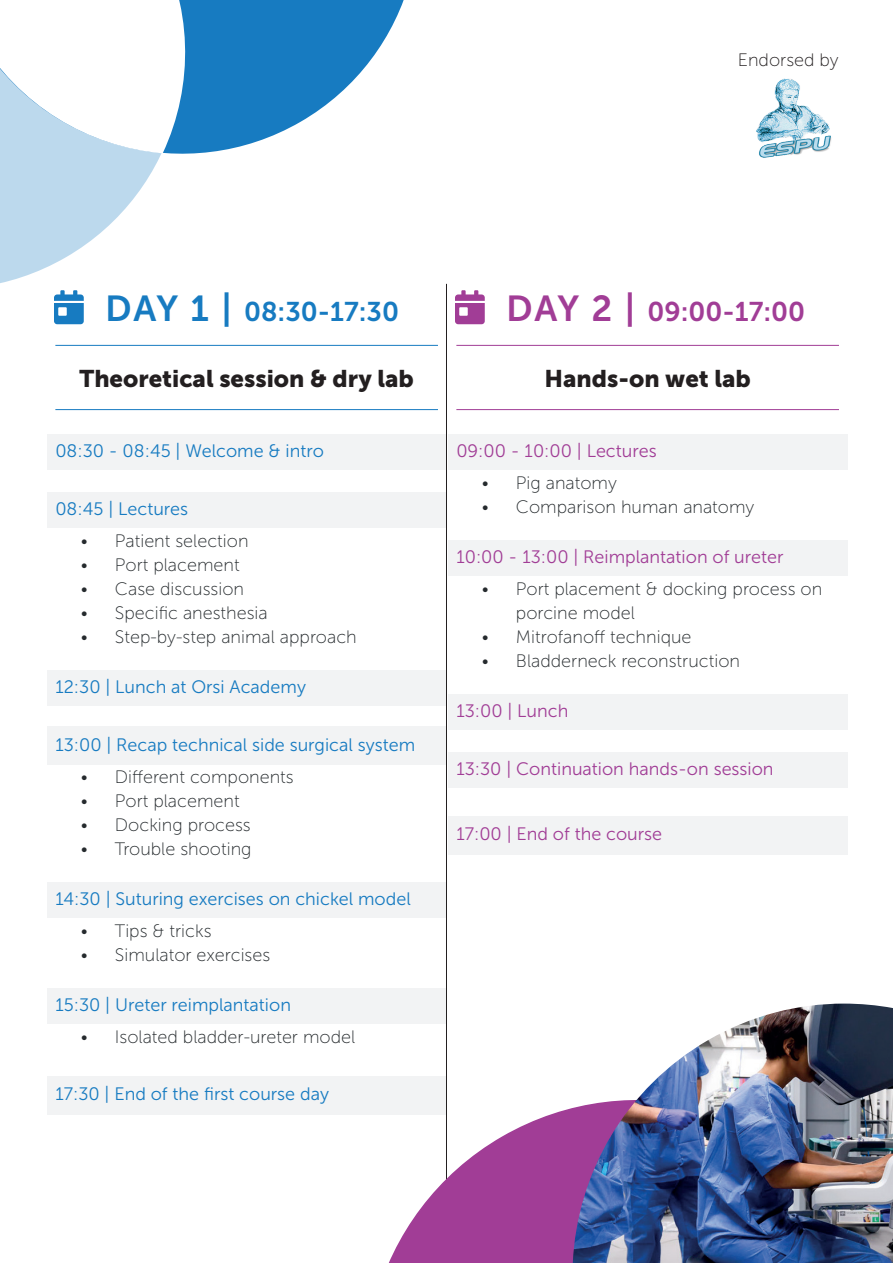
<style>
.page{position:relative;width:893px;height:1263px;background:#fff}
.page>*{position:absolute;margin:0;border:0;box-sizing:border-box;transform-origin:0 0}
.t1{font:27px "Museo Sans 700";color:#177bc1}
.t2{font:27px "Museo Sans 700";color:#a13d96}
.t3{font:24px "Museo Sans 900";color:#231f20}
.t4{font:18px/24px "Museo Sans 100";color:#252a2d}
.t5{font:18px "Museo Sans 300";color:#177bc1}
.t6{font:18px "Museo Sans 300";color:#a13d96}
.t7{font:18px "Museo Sans 100";color:#231f20}
.s1{font-size:36px}
</style>
<div class="page">
<svg style="left:0;top:216px;width:118px;height:67px;fill:#bcd9ed"></svg>
<svg style="left:194px;top:0;width:210px;height:154px;fill:#177bc1"></svg>
<svg style="left:0;top:0;width:194px;height:216px"></svg>
<div style="left:47px;top:435px;width:399px;height:35px;background:#f2f3f4"></div>
<div style="left:47px;top:493px;width:399px;height:35px;background:#f2f3f4"></div>
<div style="left:47px;top:671px;width:399px;height:35px;background:#f2f3f4"></div>
<div style="left:47px;top:727px;width:399px;height:38px;background:#f2f3f4"></div>
<div style="left:47px;top:883px;width:399px;height:35px;background:#f2f3f4"></div>
<div style="left:47px;top:989px;width:399px;height:35px;background:#f2f3f4"></div>
<div style="left:47px;top:1076px;width:399px;height:38px;background:#f2f3f4"></div>
<svg style="left:54px;top:290px;width:30px;height:34px"></svg>
<hr style="left:55px;top:409px;width:383px;height:1px;background:#177bc1">
<hr style="left:55px;top:345px;width:383px;height:1px;background:#177bc1">
<div style="left:448px;top:435px;width:399px;height:35px;background:#f2f3f4"></div>
<div style="left:448px;top:541px;width:399px;height:35px;background:#f2f3f4"></div>
<div style="left:448px;top:695px;width:399px;height:35px;background:#f2f3f4"></div>
<div style="left:448px;top:753px;width:399px;height:35px;background:#f2f3f4"></div>
<div style="left:448px;top:816px;width:399px;height:38px;background:#f2f3f4"></div>
<svg style="left:455px;top:290px;width:30px;height:34px"></svg>
<hr style="left:456px;top:409px;width:383px;height:1px;background:#a13d96">
<hr style="left:456px;top:345px;width:383px;height:1px;background:#a13d96">
<hr style="left:446px;top:284px;width:1px;height:909px;background:#231f20">
<svg style="left:328px;top:1108px;width:245px;height:155px"></svg>
<img style="left:573px;top:1003px;width:320px;height:260px">
<img style="left:756px;top:78px;width:76px;height:80px">
<p class="t7" style="left:738px;top:50px;width:102px">Endorsed by</p>
<h1 class="t1" style="left:105px;top:297px;width:295px"><span class="s1">DAY 1 |</span> 08:30-17:30</h1>
<h2 class="t3" style="left:80px;top:365px;width:336px">Theoretical session &amp; dry lab</h2>
<p class="t5" style="left:55px;top:441px;width:270px">08:30 - 08:45 | Welcome &amp; intro</p>
<p class="t5" style="left:55px;top:499px;width:134px">08:45 | Lectures</p>
<p class="t4" style="left:81px;top:529px;width:169px">• Patient selection</p>
<p class="t4" style="left:81px;top:553px;width:160px">• Port placement</p>
<p class="t4" style="left:81px;top:577px;width:165px">• Case discussion</p>
<p class="t4" style="left:81px;top:601px;width:188px">• Specific anesthesia</p>
<p class="t4" style="left:81px;top:625px;width:277px">• Step-by-step animal approach</p>
<p class="t5" style="left:55px;top:677px;width:252px">12:30 | Lunch at Orsi Academy</p>
<p class="t5" style="left:55px;top:735px;width:361px">13:00 | Recap technical side surgical system</p>
<p class="t4" style="left:81px;top:765px;width:214px">• Different components</p>
<p class="t4" style="left:81px;top:789px;width:160px">• Port placement</p>
<p class="t4" style="left:81px;top:813px;width:171px">• Docking process</p>
<p class="t4" style="left:81px;top:837px;width:172px">• Trouble shooting</p>
<p class="t5" style="left:55px;top:889px;width:357px">14:30 | Suturing exercises on chickel model</p>
<p class="t4" style="left:81px;top:919px;width:132px">• Tips &amp; tricks</p>
<p class="t4" style="left:81px;top:943px;width:191px">• Simulator exercises</p>
<p class="t5" style="left:55px;top:995px;width:237px">15:30 | Ureter reimplantation</p>
<p class="t4" style="left:81px;top:1025px;width:276px">• Isolated bladder-ureter model</p>
<p class="t5" style="left:55px;top:1084px;width:275px">17:30 | End of the first course day</p>
<h1 class="t2" style="left:506px;top:297px;width:301px"><span class="s1">DAY 2 |</span> 09:00-17:00</h1>
<h2 class="t3" style="left:544px;top:365px;width:208px">Hands-on wet lab</h2>
<p class="t6" style="left:456px;top:441px;width:202px">09:00 - 10:00 | Lectures</p>
<p class="t4" style="left:482px;top:471px;width:136px">• Pig anatomy</p>
<p class="t4" style="left:482px;top:495px;width:274px">• Comparison human anatomy</p>
<p class="t6" style="left:456px;top:547px;width:329px">10:00 - 13:00 | Reimplantation of ureter</p>
<p class="t4" style="left:516px;top:577px;width:308px;text-indent:-34px">• Port placement &amp; docking process on porcine model</p>
<p class="t4" style="left:482px;top:625px;width:211px">• Mitrofanoff technique</p>
<p class="t4" style="left:482px;top:649px;width:260px">• Bladderneck reconstruction</p>
<p class="t6" style="left:456px;top:701px;width:114px">13:00 | Lunch</p>
<p class="t6" style="left:456px;top:759px;width:319px">13:30 | Continuation hands-on session</p>
<p class="t6" style="left:456px;top:824px;width:207px">17:00 | End of the course</p>
</div>
